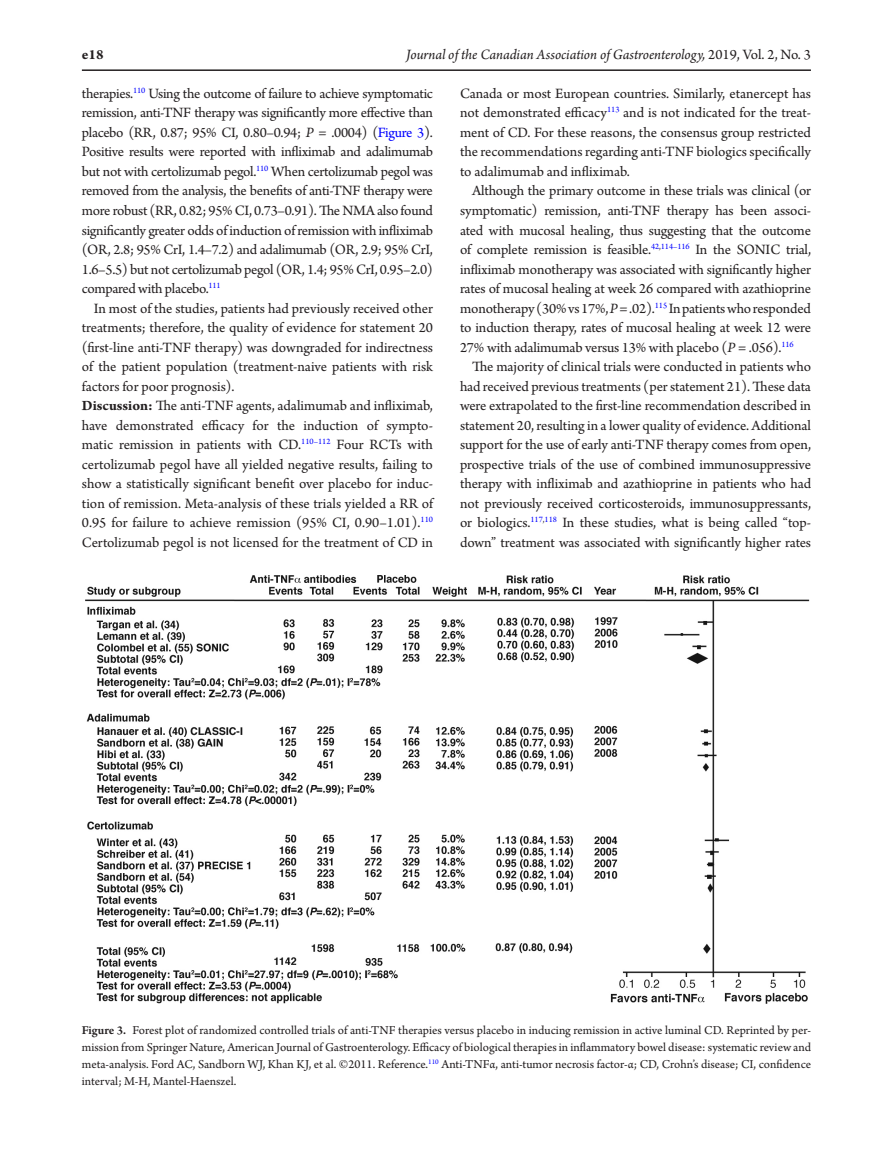
<style>
.page{position:relative;width:893px;height:1174px;background:#fff}
.page>*{position:absolute;margin:0;border:0;box-sizing:border-box;transform-origin:0 0}
.t1{font:15px/19.5px "Arno Pro";letter-spacing:-.005em;color:#231f20;text-align:justify}
.t2{font:italic 15px "Arno Pro";letter-spacing:-.005em;color:#231f20}
.t3{font:700 15px "Arno Pro";color:#231f20}
.t4{font:12.75px/17.2px "Arno Pro";letter-spacing:-.005em;color:#231f20;text-align:justify}
.s1{font-style:normal}
.s2{font-style:italic}
.s3{color:#00f}
.s4{font-weight:700}
.s5{font-weight:600}
</style>
<div class="page">
<img style="left:85px;top:575px;width:725px;height:429px">
<hr style="left:82px;top:69px;width:729px;height:2px;background:#231f20">
<p class="t3" style="left:82px;top:46px;width:23px">e18</p>
<p class="t2" style="left:406px;top:46px;width:406px">Journal of the Canadian Association of Gastroenterology, <span class="s1">2019, Vol. 2, No. 3</span></p>
<p class="t1" style="left:82px;top:84px;width:353px">therapies.<sup>110</sup> Using the outcome of failure to achieve symptomatic remission, anti-TNF therapy was significantly more effective than placebo (RR, 0.87; 95% CI, 0.80–0.94; <span class="s2">P</span> = .0004) (<span class="s3">Figure 3</span>).<br>Positive results were reported with infliximab and adalimumab but not with certolizumab pegol.<sup>110</sup> When certolizumab pegol was removed from the analysis, the benefits of anti-TNF therapy were more robust (RR, 0.82; 95% CI, 0.73–0.91). The NMA also found significantly greater odds of induction of remission with infliximab (OR, 2.8; 95% CrI, 1.4–7.2) and adalimumab (OR, 2.9; 95% CrI, 1.6–5.5) but not certolizumab pegol (OR, 1.4; 95% CrI, 0.95–2.0) compared with placebo.<sup>111</sup></p>
<p class="t1" style="left:82px;top:299px;width:353px;text-align:left;text-indent:12px">In most of the studies, patients had previously received other treatments; therefore, the quality of evidence for statement 20 (first-line anti-TNF therapy) was downgraded for indirectness of the patient population (treatment-naive patients with risk factors for poor prognosis).<br><span class="s4">Discussion:</span> The anti-TNF agents, adalimumab and infliximab, have demonstrated efficacy for the induction of sympto&shy;matic remission in patients with CD.<sup>110–112</sup> Four RCTs with certolizumab pegol have all yielded negative results, failing to show a statistically significant benefit over placebo for induc&shy;tion of remission. Meta-analysis of these trials yielded a RR of 0.95 for failure to achieve remission (95% CI, 0.90–1.01).<sup>110<br></sup>Certolizumab pegol is not licensed for the treatment of CD in</p>
<p class="t1" style="left:460px;top:84px;width:353px">Canada or most European countries. Similarly, etanercept has not demonstrated efficacy<sup>113</sup> and is not indicated for the treat&shy;ment of CD. For these reasons, the consensus group restricted the recommendations regarding anti-TNF biologics specifically to adalimumab and infliximab.</p>
<p class="t1" style="left:460px;top:182px;width:353px;text-indent:12px">Although the primary outcome in these trials was clinical (or symptomatic) remission, anti-TNF therapy has been associ&shy;ated with mucosal healing, thus suggesting that the outcome of complete remission is feasible.<sup>42</sup><sup>,</sup><sup>114–116</sup> In the SONIC trial, infliximab monotherapy was associated with significantly higher rates of mucosal healing at week 26 compared with azathioprine monotherapy (30% vs 17%, <span class="s2">P</span> = .02).<sup>115</sup> In patients who responded to induction therapy, rates of mucosal healing at week 12 were 27% with adalimumab versus 13% with placebo (<span class="s2">P</span> = .056).<sup>116</sup></p>
<p class="t1" style="left:460px;top:357px;width:353px;text-indent:12px">The majority of clinical trials were conducted in patients who had received previous treatments (per statement 21). These data were extrapolated to the first-line recommendation described in statement 20, resulting in a lower quality of evidence. Additional support for the use of early anti-TNF therapy comes from open, prospective trials of the use of combined immunosuppressive therapy with infliximab and azathioprine in patients who had not previously received corticosteroids, immunosuppressants, or biologics.<sup>117</sup><sup>,</sup><sup>118</sup> In these studies, what is being called “top&shy;down” treatment was associated with significantly higher rates</p>
<p class="t4" style="left:82px;top:1022px;width:731px"><span class="s5">Figure 3.</span> Forest plot of randomized controlled trials of anti-TNF therapies versus placebo in inducing remission in active luminal CD. Reprinted by per&shy;mission from Springer Nature, American Journal of Gastroenterology. Efficacy of biological therapies in inflammatory bowel disease: systematic review and meta-analysis. Ford AC, Sandborn WJ, Khan KJ, et al. ©2011. Reference.<sup>110</sup> Anti-TNFα, anti-tumor necrosis factor-α; CD, Crohn’s disease; CI, confidence interval; M-H, Mantel-Haenszel.</p>
</div>
